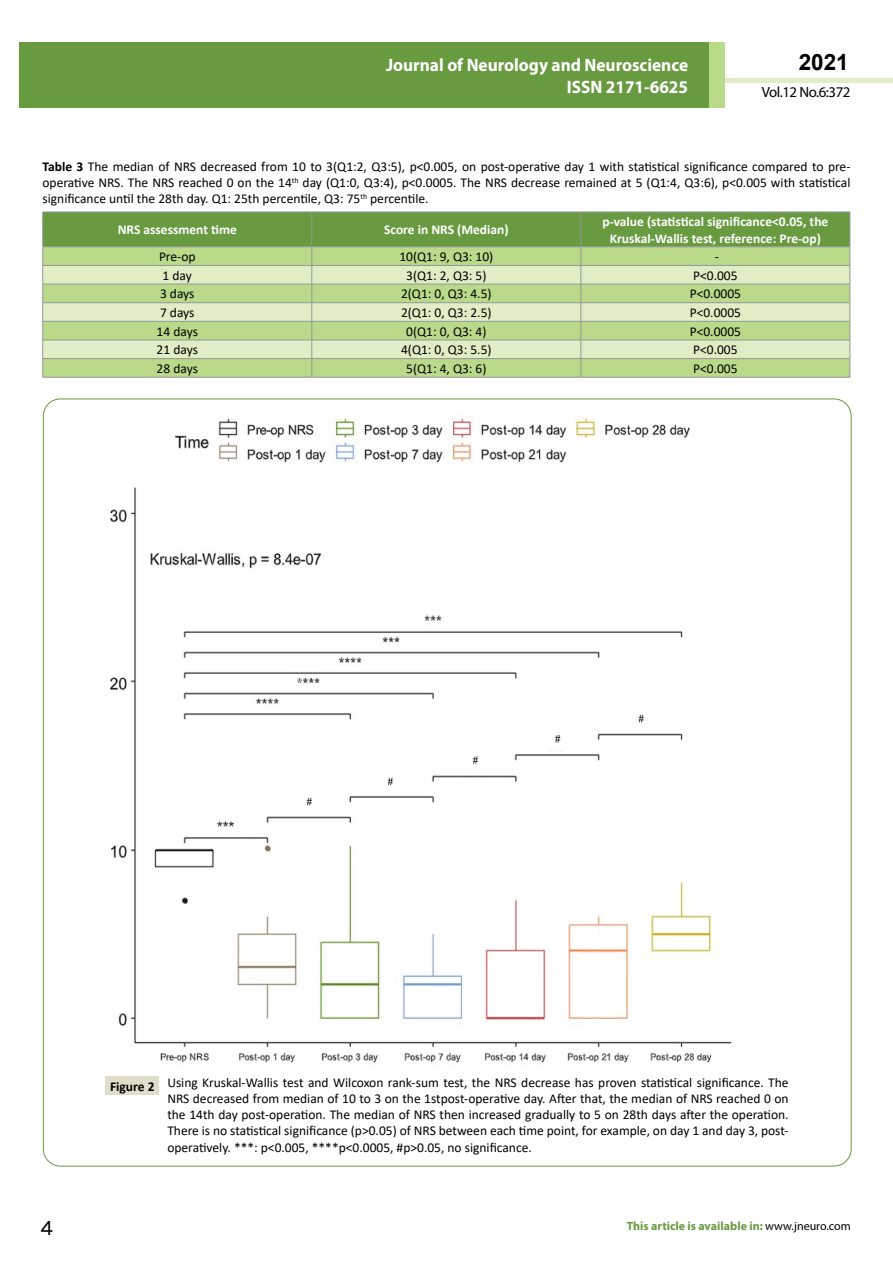
<style>
.page{position:relative;width:893px;height:1263px;background:#fff}
.page>*{position:absolute;margin:0;border:0;box-sizing:border-box;transform-origin:0 0}
.t1{font:25.5px "Tunga";color:#000}
.t2{font:700 22.5px "Arial";color:#000}
.t3{font:700 18px/21.6px "Myriad Pro";color:#fff;text-align:right;scale:.96 1}
.t4{font:14.85px "Myriad Pro";letter-spacing:-.03em;color:#000}
.t5{font:13.5px/16.2px "Calibri";color:#000;text-align:justify}
.t6{font:700 13.5px/16.2px "Calibri";color:#fff;text-align:center}
.t7{font:700 12px "Myriad Pro";color:#689a40}
.s1{font-weight:700}
.s2{font-weight:400;color:#000}
</style>
<div class="page">
<hr style="left:725px;top:78px;width:168px;height:4px;background:#e1eec5">
<div style="left:19px;top:42px;width:690px;height:66px;background:#689a40"></div>
<div style="left:709px;top:42px;width:16px;height:66px;background:#b9da89"></div>
<svg style="left:42px;top:213px;width:809px;height:164px;background:#b3d08e"></svg>
<hr style="left:43px;top:377px;width:269px;height:1px;background:#939598">
<hr style="left:312px;top:377px;width:269px;height:1px;background:#939598">
<hr style="left:581px;top:377px;width:269px;height:1px;background:#939598">
<hr style="left:43px;top:212px;width:269px;height:1px;background:#939598">
<hr style="left:42px;top:212px;width:1px;height:35px;background:#939598">
<hr style="left:312px;top:212px;width:269px;height:1px;background:#939598">
<hr style="left:581px;top:212px;width:269px;height:1px;background:#939598">
<hr style="left:850px;top:212px;width:1px;height:35px;background:#939598">
<hr style="left:43px;top:247px;width:269px;height:1px;background:#939598">
<hr style="left:312px;top:247px;width:269px;height:1px;background:#939598">
<hr style="left:581px;top:247px;width:269px;height:1px;background:#939598">
<div style="left:106px;top:1076px;width:53px;height:19px;background:#dfdec9"></div>
<img style="left:110px;top:413px;width:622px;height:650px">
<h3 class="t3" style="left:386px;top:54px;width:316px">Journal of Neurology and Neuroscience<br>ISSN 2171-6625</h3>
<h3 class="t3" style="left:517px;top:53px;width:198px">ARCHIVOS DE MEDICINA<br>ISSN 1698-9465</h3>
<h2 class="t2" style="left:799px;top:46px;width:52px">2021</h2>
<p class="t4" style="left:762px;top:83px;width:90px">Vol.12 No.6:372</p>
<p class="t5" style="left:43px;top:158px;width:809px"><span class="s1">Table 3</span> The median of NRS decreased from 10 to 3(Q1:2, Q3:5), p&lt;0.005, on post-operative day 1 with statistical significance compared to pre&shy;operative NRS. The NRS reached 0 on the 14<sup>th</sup> day (Q1:0, Q3:4), p&lt;0.0005. The NRS decrease remained at 5 (Q1:4, Q3:6), p&lt;0.005 with statistical significance until the 28th day. Q1: 25th percentile, Q3: 75<sup>th</sup> percentile.</p>
<p class="t6" style="left:118px;top:222px;width:121px">NRS assessment time</p>
<p class="t6" style="left:384px;top:222px;width:126px">Score in NRS (Median)</p>
<p class="t6" style="left:602px;top:214px;width:227px">p-value (statistical significance&lt;0.05, the<br>Kruskal-Wallis test, reference: Pre-op)</p>
<p class="t5" style="left:159px;top:248px;width:38px">Pre-op</p>
<p class="t5" style="left:399px;top:248px;width:96px">10(Q1: 9, Q3: 10)</p>
<p class="t5" style="left:715px;top:248px;width:6px">-</p>
<p class="t5" style="left:163px;top:267px;width:31px">1 day</p>
<p class="t5" style="left:406px;top:267px;width:82px">3(Q1: 2, Q3: 5)</p>
<p class="t5" style="left:693px;top:267px;width:46px">P&lt;0.005</p>
<p class="t5" style="left:160px;top:286px;width:36px">3 days</p>
<p class="t5" style="left:401px;top:286px;width:92px">2(Q1: 0, Q3: 4.5)</p>
<p class="t5" style="left:690px;top:286px;width:53px">P&lt;0.0005</p>
<p class="t5" style="left:160px;top:304px;width:36px">7 days</p>
<p class="t5" style="left:401px;top:304px;width:92px">2(Q1: 0, Q3: 2.5)</p>
<p class="t5" style="left:690px;top:304px;width:53px">P&lt;0.0005</p>
<p class="t5" style="left:157px;top:323px;width:43px">14 days</p>
<p class="t5" style="left:406px;top:323px;width:82px">0(Q1: 0, Q3: 4)</p>
<p class="t5" style="left:690px;top:323px;width:53px">P&lt;0.0005</p>
<p class="t5" style="left:157px;top:341px;width:43px">21 days</p>
<p class="t5" style="left:401px;top:341px;width:92px">4(Q1: 0, Q3: 5.5)</p>
<p class="t5" style="left:693px;top:341px;width:46px">P&lt;0.005</p>
<p class="t5" style="left:157px;top:360px;width:43px">28 days</p>
<p class="t5" style="left:406px;top:360px;width:82px">5(Q1: 4, Q3: 6)</p>
<p class="t5" style="left:693px;top:360px;width:46px">P&lt;0.005</p>
<p class="t5" style="left:167px;top:1074px;width:623px;text-indent:-57px"><span class="s1">Figure 2</span> Using Kruskal-Wallis test and Wilcoxon rank-sum test, the NRS decrease has proven statistical significance. The NRS decreased from median of 10 to 3 on the 1stpost-operative day. After that, the median of NRS reached 0 on the 14th day post-operation. The median of NRS then increased gradually to 5 on 28th days after the operation.<br>There is no statistical significance (p&gt;0.05) of NRS between each time point, for example, on day 1 and day 3, post&shy;operatively. ***: p&lt;0.005, ****p&lt;0.0005, #p&gt;0.05, no significance.</p>
<h1 class="t1" style="left:40px;top:1211px;width:15px">4</h1>
<p class="t7" style="left:627px;top:1218px;width:225px">This article is available in: <span class="s2">www.jneuro.com</span></p>
</div>
